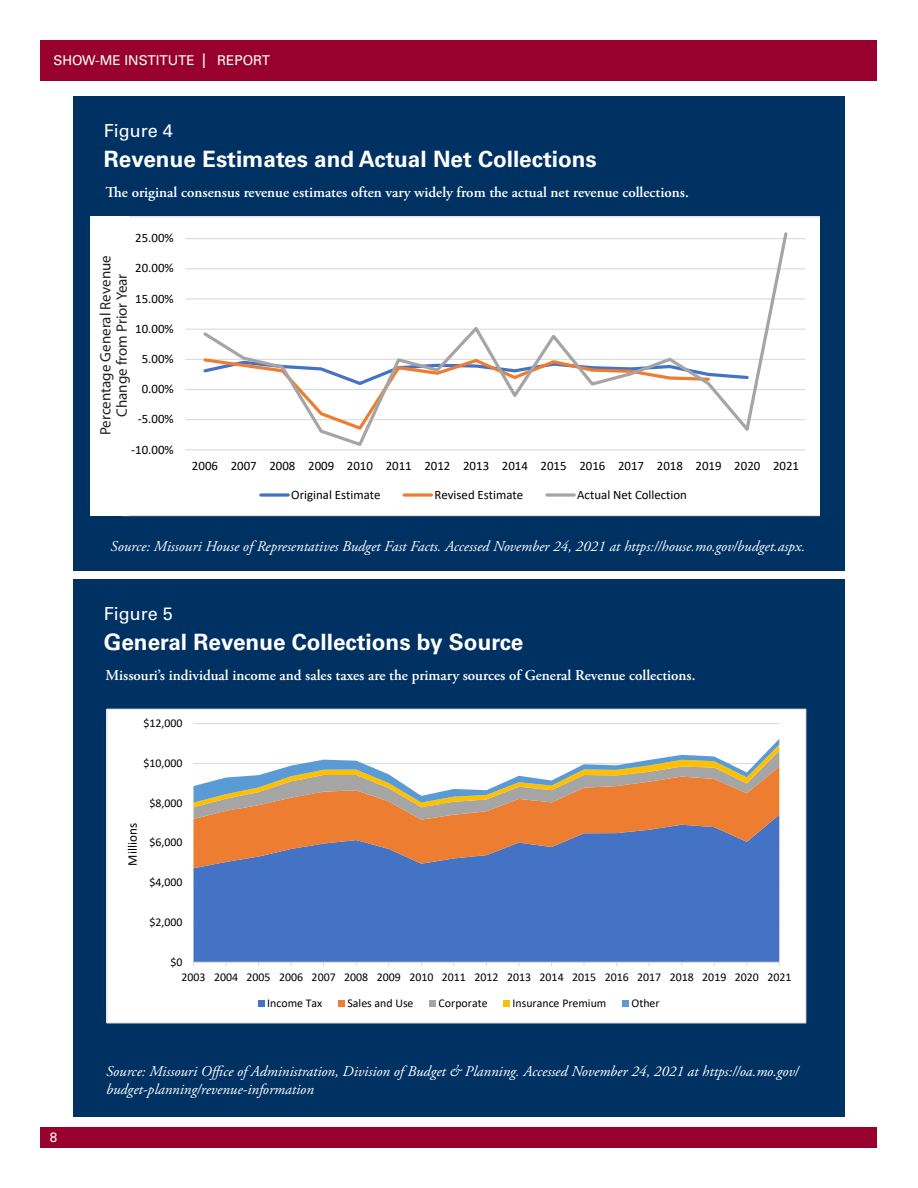
<style>
.page{position:relative;width:918px;height:1188px;background:#fff}
.page>*{position:absolute;margin:0;border:0;box-sizing:border-box;transform-origin:0 0}
.Pull_Quote_Left{font:700 22.5px "Univers LT Std";color:#fff}
.Pull_Quote_Left-2{font:18px "Univers LT Std";color:#fff}
.Pull_Quote_Left-3{font:italic 15px/18px "Adobe Garamond Pro";color:#fff}
.Pull_Quote_Left-4{font:600 15px "Adobe Garamond Pro";color:#fff}
.Pull_Quote_Left-5{font:15px/16.5px "Myriad Pro";color:#231f20;text-align:center}
.t1{font:13.5px "Univers LT Std";color:#fff}
.t2{font:13.2px "Calibri";color:#000}
.t3{font:12.9px "Calibri";color:#000}
.t4{font:11.85px "Calibri";color:#000}
.s1{font-size:20.25px}
</style>
<div class="page">
<div style="left:40px;top:40px;width:838px;height:41px;background:#98012d"></div>
<div style="left:40px;top:1127px;width:838px;height:21px;background:#98012d"></div>
<div style="left:73px;top:579px;width:772px;height:538px;background:#003163"></div>
<div style="left:107px;top:709px;width:699px;height:314px;background:#fff"></div>
<hr style="left:193px;top:723px;width:586px;height:1px;background:#d9d9d9">
<div style="left:193px;top:868px;width:586px;height:94px;background:#4472c4"></div>
<svg style="left:193px;top:820px;width:586px;height:48px;background:#9a7879"></svg>
<svg style="left:193px;top:739px;width:586px;height:81px"></svg>
<hr style="left:193px;top:962px;width:586px;height:1px;background:#d9d9d9">
<svg style="left:258px;top:1001px;width:6px;height:6px"></svg>
<div style="left:338px;top:1001px;width:7px;height:6px;background:#ed7d31"></div>
<div style="left:429px;top:1001px;width:7px;height:6px;background:#a5a5a5"></div>
<div style="left:503px;top:1001px;width:7px;height:6px;background:#ffc000"></div>
<div style="left:622px;top:1001px;width:7px;height:6px;background:#5b9bd5"></div>
<div style="left:73px;top:96px;width:772px;height:475px;background:#003163"></div>
<div style="left:90px;top:216px;width:730px;height:300px;background:#fff"></div>
<svg style="left:129px;top:216px;width:691px;height:300px"></svg>
<p class="t1" style="left:54px;top:53px;width:218px">SHOW-ME INSTITUTE <span class="s1">I</span> REPORT</p>
<p class="Pull_Quote_Left-2" style="left:104px;top:120px;width:71px">Figure 4</p>
<p class="Pull_Quote_Left" style="left:104px;top:145px;width:494px">Revenue Estimates and Actual Net Collections</p>
<p class="Pull_Quote_Left-4" style="left:106px;top:184px;width:585px">The original consensus revenue estimates often vary widely from the actual net revenue collections.</p>
<p class="t3" style="left:135px;top:229px;width:40px">25.00%</p>
<p class="Pull_Quote_Left-5" style="left:97px;top:435px;width:181px;rotate:-90deg">Percentage General Revenue<br>Change from Prior Year</p>
<p class="t3" style="left:135px;top:259px;width:40px">20.00%</p>
<p class="t3" style="left:135px;top:289px;width:40px">15.00%</p>
<p class="t3" style="left:135px;top:320px;width:40px">10.00%</p>
<p class="t3" style="left:142px;top:350px;width:33px">5.00%</p>
<p class="t3" style="left:142px;top:380px;width:33px">0.00%</p>
<p class="t3" style="left:138px;top:410px;width:37px">-5.00%</p>
<p class="t3" style="left:131px;top:440px;width:44px">-10.00%</p>
<p class="t3" style="left:192px;top:457px;width:609px">2006 2007 2008 2009 2010 2011 2012 2013 2014 2015 2016 2017 2018 2019 2020 2021</p>
<p class="t3" style="left:291px;top:486px;width:91px">Original Estimate</p>
<p class="t3" style="left:434px;top:486px;width:90px">Revised Estimate</p>
<p class="t3" style="left:577px;top:486px;width:111px">Actual Net Collection</p>
<p class="Pull_Quote_Left-3" style="left:111px;top:538px;width:696px">Source: Missouri House of Representatives Budget Fast Facts. Accessed November 24, 2021 at https://house.mo.gov/budget.aspx.</p>
<p class="Pull_Quote_Left-2" style="left:104px;top:603px;width:71px">Figure 5</p>
<p class="Pull_Quote_Left" style="left:104px;top:629px;width:421px">General Revenue Collections by Source</p>
<p class="Pull_Quote_Left-4" style="left:106px;top:667px;width:592px">Missouri’s individual income and sales taxes are the primary sources of General Revenue collections.</p>
<p class="t4" style="left:143px;top:715px;width:41px">$12,000</p>
<p class="t4" style="left:143px;top:755px;width:41px">$10,000</p>
<p class="t2" style="left:123px;top:866px;width:44px;rotate:-90deg">Millions</p>
<p class="t4" style="left:149px;top:794px;width:35px">$8,000</p>
<p class="t4" style="left:149px;top:834px;width:35px">$6,000</p>
<p class="t4" style="left:149px;top:874px;width:35px">$4,000</p>
<p class="t4" style="left:149px;top:914px;width:35px">$2,000</p>
<p class="t4" style="left:170px;top:953px;width:14px">$0</p>
<p class="t4" style="left:181px;top:969px;width:612px">2003 2004 2005 2006 2007 2008 2009 2010 2011 2012 2013 2014 2015 2016 2017 2018 2019 2020 2021</p>
<p class="t4" style="left:267px;top:995px;width:57px">Income Tax</p>
<p class="t4" style="left:347px;top:995px;width:68px">Sales and Use</p>
<p class="t4" style="left:439px;top:995px;width:51px">Corporate</p>
<p class="t4" style="left:513px;top:995px;width:95px">Insurance Premium</p>
<p class="t4" style="left:632px;top:995px;width:30px">Other</p>
<p class="t1" style="left:50px;top:1129px;width:9px">8</p>
<p class="Pull_Quote_Left-3" style="left:106px;top:1063px;width:694px">Source: Missouri Office of Administration, Division of Budget &amp; Planning. Accessed November 24, 2021 at https://oa.mo.gov/ budget-planning/revenue-information</p>
</div>
